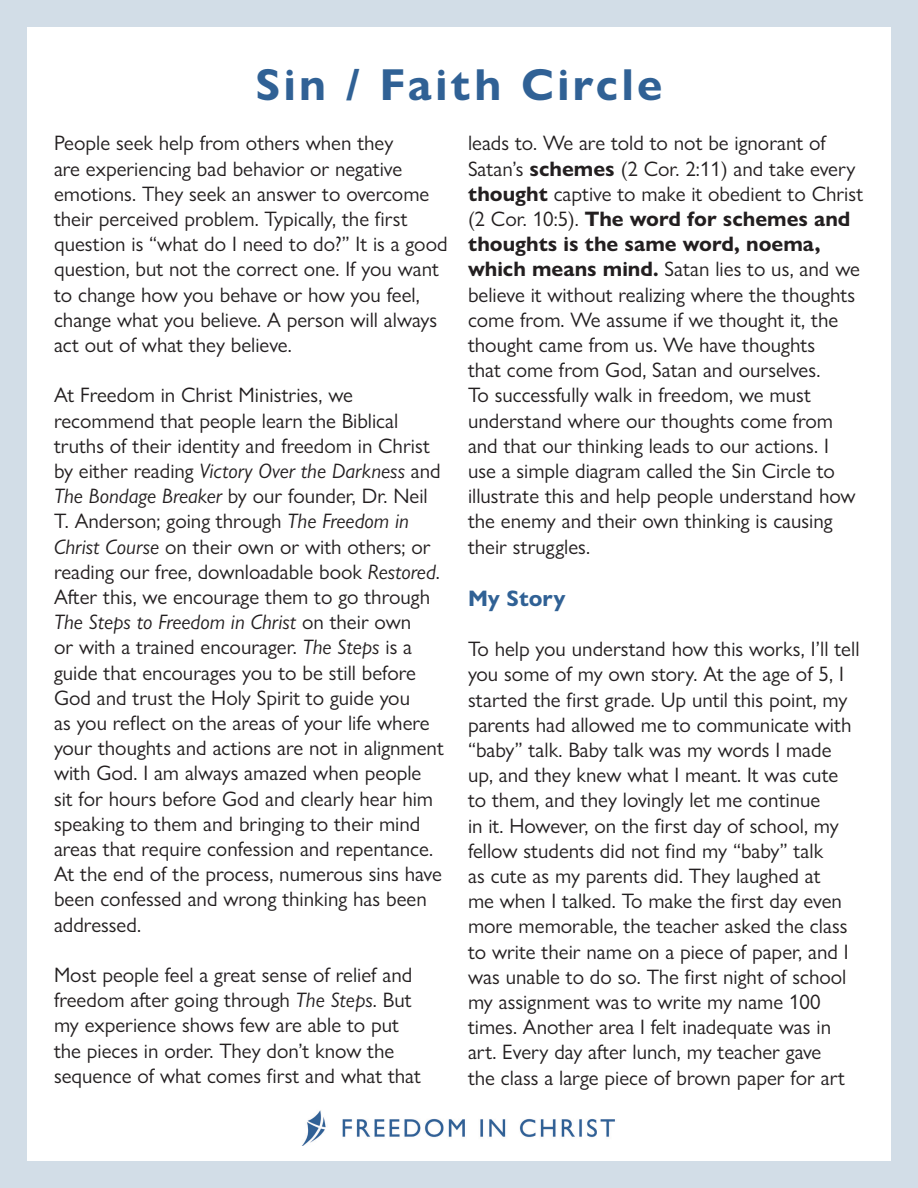
<style>
.page{position:relative;width:918px;height:1188px;background:#d2dde7}
.page>*{position:absolute;margin:0;border:0;box-sizing:border-box;transform-origin:0 0}
.t1{font:700 45px "Gill Sans Nova";letter-spacing:.075em;color:#306195}
.t2{font:700 22.5px "Gill Sans Nova";color:#306195}
.t3{font:21px/25.2px "Gill Sans Nova";color:#231f20}
.s1{font-weight:700}
.s2{font-style:italic}
</style>
<div class="page">
<div style="left:27px;top:27px;width:864px;height:1134px;background:#fff"></div>
<img style="left:302px;top:1110px;width:313px;height:35px">
<p class="t1" style="left:255px;top:57px;width:409px">Sin / Faith Circle</p>
<p class="t3" style="left:468px;top:130px;width:397px">leads to. We are told to not be ignorant of Satan’s <span class="s1">schemes</span> (2 Cor. 2:11) and take every <span class="s1">thought</span> captive to make it obedient to Christ (2 Cor. 10:5). <span class="s1">The word for schemes and thoughts is the same word, noema, which means mind.</span> Satan lies to us, and we believe it without realizing where the thoughts come from. We assume if we thought it, the thought came from us. We have thoughts<br>that come from God, Satan and ourselves.<br>To successfully walk in freedom, we must understand where our thoughts come from and that our thinking leads to our actions. I<br>use a simple diagram called the Sin Circle to illustrate this and help people understand how the enemy and their own thinking is causing their struggles.</p>
<p class="t2" style="left:468px;top:584px;width:99px">My Story</p>
<p class="t3" style="left:468px;top:636px;width:393px">To help you understand how this works, I’ll tell you some of my own story. At the age of 5, I started the first grade. Up until this point, my parents had allowed me to communicate with “baby” talk. Baby talk was my words I made up, and they knew what I meant. It was cute to them, and they lovingly let me continue<br>in it. However, on the first day of school, my fellow students did not find my “baby” talk<br>as cute as my parents did. They laughed at<br>me when I talked. To make the first day even more memorable, the teacher asked the class to write their name on a piece of paper, and I was unable to do so. The first night of school my assignment was to write my name 100 times. Another area I felt inadequate was in art. Every day after lunch, my teacher gave<br>the class a large piece of brown paper for art</p>
<p class="t3" style="left:54px;top:130px;width:395px">People seek help from others when they<br>are experiencing bad behavior or negative emotions. They seek an answer to overcome their perceived problem. Typically, the first question is “what do I need to do?” It is a good question, but not the correct one. If you want to change how you behave or how you feel, change what you believe. A person will always act out of what they believe.</p>
<p class="t3" style="left:54px;top:382px;width:391px">At Freedom in Christ Ministries, we recommend that people learn the Biblical truths of their identity and freedom in Christ by either reading <span class="s2">Victory Over the Darkness</span> and <span class="s2">The Bondage Breaker</span> by our founder, Dr. Neil T. Anderson; going through <span class="s2">The Freedom in Christ Course</span> on their own or with others; or reading our free, downloadable book <span class="s2">Restored</span>.<br>After this, we encourage them to go through <span class="s2">The Steps to Freedom in Christ</span> on their own<br>or with a trained encourager. <span class="s2">The Steps</span> is a guide that encourages you to be still before God and trust the Holy Spirit to guide you<br>as you reflect on the areas of your life where your thoughts and actions are not in alignment with God. I am always amazed when people sit for hours before God and clearly hear him speaking to them and bringing to their mind areas that require confession and repentance.<br>At the end of the process, numerous sins have been confessed and wrong thinking has been addressed.</p>
<p class="t3" style="left:54px;top:962px;width:369px">Most people feel a great sense of relief and freedom after going through <span class="s2">The Steps</span>. But my experience shows few are able to put the pieces in order. They don’t know the sequence of what comes first and what that</p>
</div>
